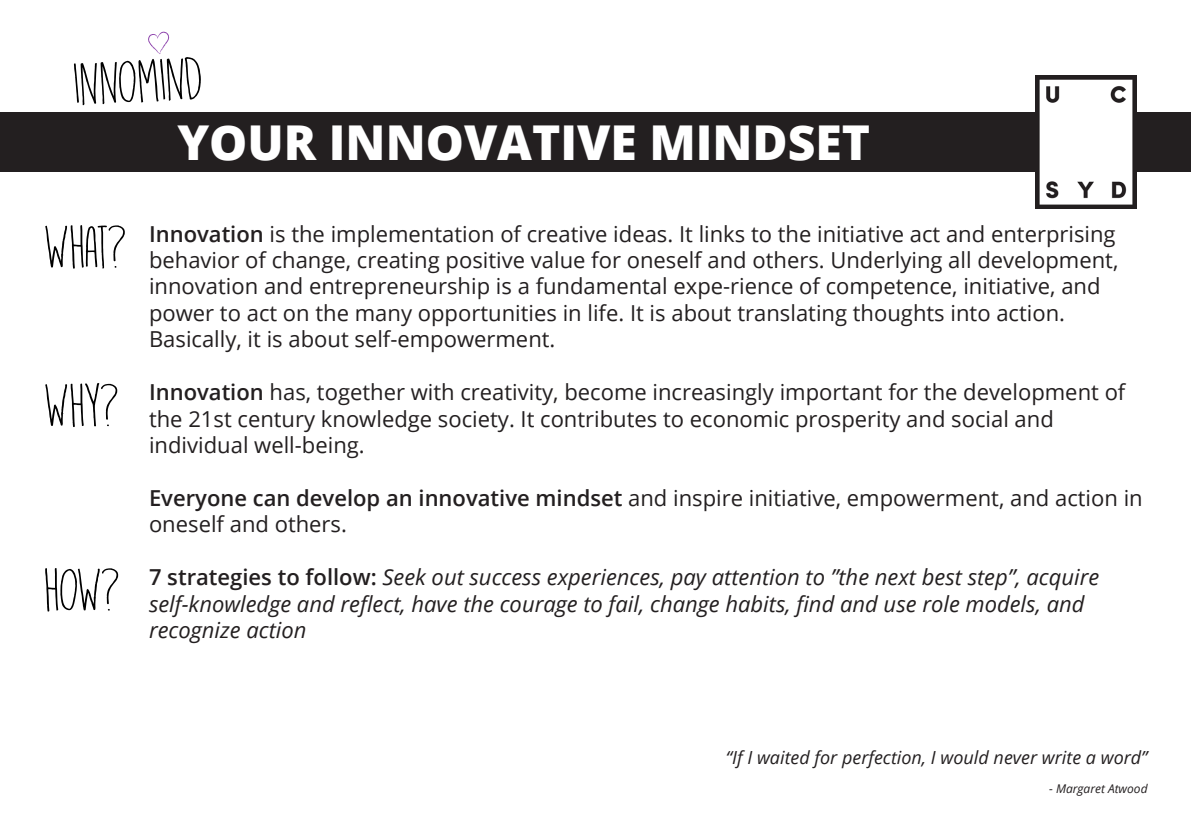
<style>
.page{position:relative;width:1191px;height:840px;background:#fff}
.page>*{position:absolute;margin:0;border:0;box-sizing:border-box;transform-origin:0 0}
.t1{font:60px "DK Running Hipster";letter-spacing:-.025em;color:#000}
.t2{font:800 48px "Open Sans";color:#fff}
.t3{font:22px/26.4px "Open Sans";color:#231f20}
.t4{font:italic 22px/26.4px "Open Sans";color:#231f20}
.t5{font:italic 18px "Open Sans";color:#231f20}
.t6{font:italic 12px "Open Sans";color:#231f20}
.s1{font-weight:600}
.s2{font-weight:600;font-style:normal}
</style>
<div class="page">
<svg style="left:148px;top:31px;width:22px;height:23px"></svg>
<div style="left:0;top:112px;width:1191px;height:59px;background:#231f20"></div>
<img style="left:1035px;top:75px;width:101px;height:133px">
<p class="t1" style="left:72px;top:55px;width:131px;rotate:-3deg">INNOMIND</p>
<p class="t2" style="left:177px;top:106px;width:694px">YOUR INNOVATIVE MINDSET</p>
<p class="t1" style="left:43px;top:217px;width:85px">WHAT?</p>
<p class="t1" style="left:43px;top:375px;width:77px">WHY?</p>
<p class="t1" style="left:43px;top:560px;width:78px">HOW?</p>
<p class="t3" style="left:149px;top:219px;width:971px"><span class="s1">Innovation</span> is the implementation of creative ideas. It links to the initiative act and enterprising behavior of change, creating positive value for oneself and others. Underlying all development, innovation and entrepreneurship is a fundamental expe-rience of competence, initiative, and power to act on the many opportunities in life. It is about translating thoughts into action.</p>
<p class="t3" style="left:149px;top:325px;width:408px">Basically, it is about self-empowerment.</p>
<p class="t3" style="left:149px;top:378px;width:978px"><span class="s1">Innovation</span> has, together with creativity, become increasingly important for the development of the 21st century knowledge society. It contributes to economic prosperity and social and</p>
<p class="t3" style="left:149px;top:431px;width:217px">individual well-being.</p>
<p class="t3" style="left:149px;top:483px;width:995px"><span class="s1">Everyone can develop an innovative mindset</span> and inspire initiative, empowerment, and action in oneself and others.</p>
<p class="t4" style="left:149px;top:563px;width:952px"><span class="s2">7 strategies to follow:</span> Seek out success experiences, pay attention to ”the next best step”, acquire self-knowledge and reflect, have the courage to fail, change habits, find and use role models, and</p>
<p class="t4" style="left:149px;top:615px;width:159px">recognize action</p>
<p class="t5" style="left:726px;top:745px;width:423px">“If I waited for perfection, I would never write a word”</p>
<p class="t6" style="left:1049px;top:780px;width:100px">- Margaret Atwood</p>
</div>
